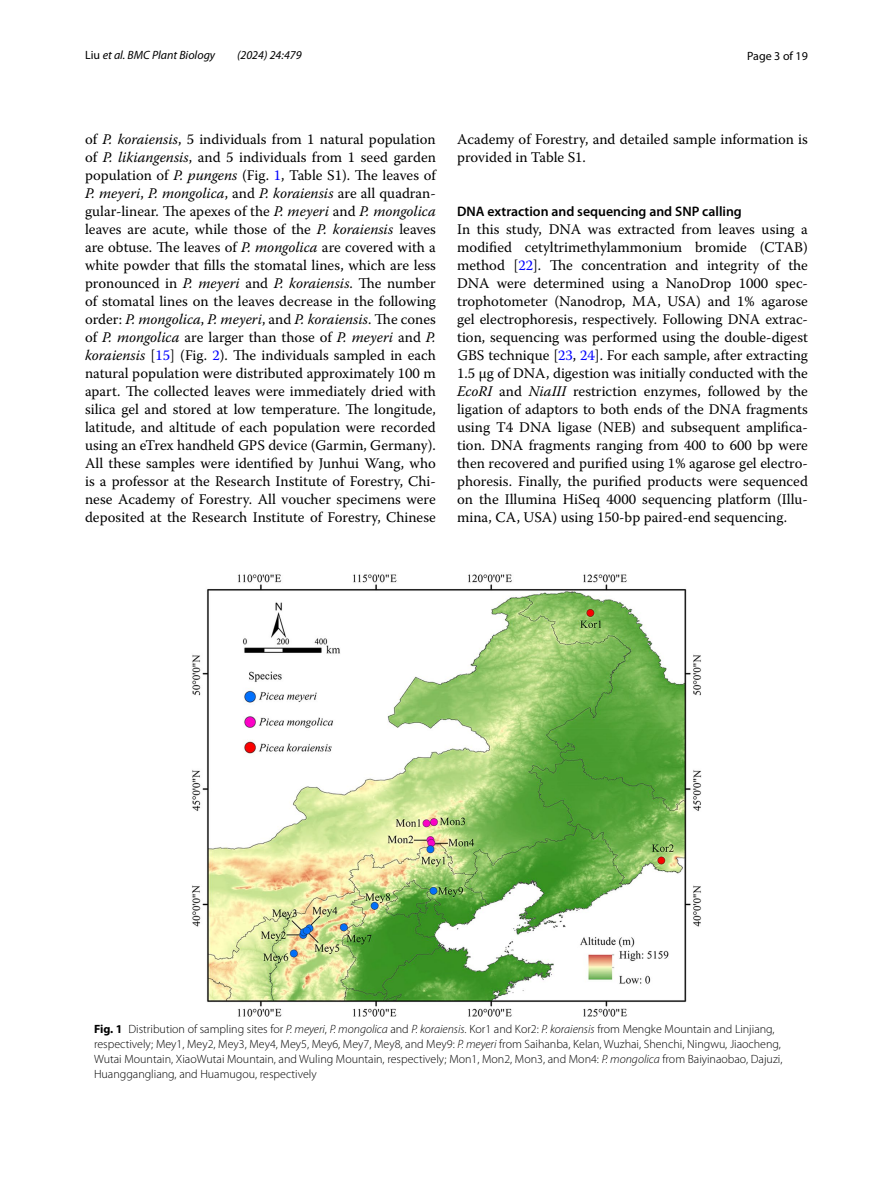
<style>
.page{position:relative;width:893px;height:1187px;background:#fff}
.page>*{position:absolute;margin:0;border:0;box-sizing:border-box;transform-origin:0 0}
.t1{font:14.7px/18px "Warnock Pro";color:#000;text-align:justify}
.t2{font:600 13.8px "Myriad Pro";color:#000}
.t3{font:300 12px/15px "Myriad Pro";color:#000}
.t4{font:italic 12px "Myriad Pro";color:#000}
.t5{font:12px "Myriad Pro";color:#000}
.s1{font-style:normal}
.s2{font-style:italic}
.s3{color:#00f}
.s4{font-weight:700}
</style>
<div class="page">
<img style="left:192px;top:574px;width:510px;height:443px">
<p class="t4" style="left:85px;top:48px;width:132px"><span class="s1">Liu</span> et al. BMC Plant Biology</p>
<p class="t4" style="left:237px;top:48px;width:66px">(2024) 24:479</p>
<p class="t5" style="left:747px;top:48px;width:62px">Page 3 of 19</p>
<p class="t1" style="left:85px;top:130px;width:352px">of <span class="s2">P. koraiensis</span>, 5 individuals from 1 natural population of <span class="s2">P. likiangensis</span>, and 5 individuals from 1 seed garden population of <span class="s2">P. pungens</span> (Fig. <span class="s3">1</span>, Table S1). The leaves of <span class="s2">P. meyeri</span>, <span class="s2">P. mongolica</span>, and <span class="s2">P. koraiensis</span> are all quadran&shy;gular-linear. The apexes of the <span class="s2">P. meyeri</span> and <span class="s2">P. mongolica </span>leaves are acute, while those of the <span class="s2">P. koraiensis</span> leaves are obtuse. The leaves of <span class="s2">P. mongolica</span> are covered with a white powder that fills the stomatal lines, which are less pronounced in <span class="s2">P. meyeri</span> and <span class="s2">P. koraiensis</span>. The number of stomatal lines on the leaves decrease in the following order: <span class="s2">P. mongolica</span>, <span class="s2">P. meyeri</span>, and <span class="s2">P. koraiensis</span>. The cones of <span class="s2">P. mongolica</span> are larger than those of <span class="s2">P. meyeri</span> and <span class="s2">P. koraiensis</span> [<span class="s3">15</span>] (Fig. <span class="s3">2</span>). The individuals sampled in each natural population were distributed approximately 100 m apart. The collected leaves were immediately dried with silica gel and stored at low temperature. The longitude, latitude, and altitude of each population were recorded using an eTrex handheld GPS device (Garmin, Germany).<br>All these samples were identified by Junhui Wang, who is a professor at the Research Institute of Forestry, Chi&shy;nese Academy of Forestry. All voucher specimens were deposited at the Research Institute of Forestry, Chinese</p>
<p class="t1" style="left:457px;top:130px;width:352px">Academy of Forestry, and detailed sample information is provided in Table S1.</p>
<p class="t2" style="left:457px;top:202px;width:286px">DNA extraction and sequencing and SNP calling</p>
<p class="t1" style="left:457px;top:220px;width:352px">In this study, DNA was extracted from leaves using a modified cetyltrimethylammonium bromide (CTAB) method [<span class="s3">22</span>]. The concentration and integrity of the DNA were determined using a NanoDrop 1000 spec&shy;trophotometer (Nanodrop, MA, USA) and 1% agarose gel electrophoresis, respectively. Following DNA extrac&shy;tion, sequencing was performed using the double-digest GBS technique [<span class="s3">23</span>, <span class="s3">24</span>]. For each sample, after extracting 1.5 µg of DNA, digestion was initially conducted with the <span class="s2">EcoRI</span> and <span class="s2">NiaIII</span> restriction enzymes, followed by the ligation of adaptors to both ends of the DNA fragments using T4 DNA ligase (NEB) and subsequent amplifica&shy;tion. DNA fragments ranging from 400 to 600 bp were then recovered and purified using 1% agarose gel electro&shy;phoresis. Finally, the purified products were sequenced on the Illumina HiSeq 4000 sequencing platform (Illu&shy;mina, CA, USA) using 150-bp paired-end sequencing.</p>
<p class="t3" style="left:94px;top:1021px;width:690px"><span class="s4">Fig. 1</span> Distribution of sampling sites for <span class="s2">P. meyeri</span>, <span class="s2">P. mongolica</span> and <span class="s2">P. koraiensis</span>. Kor1 and Kor2: <span class="s2">P. koraiensis</span> from Mengke Mountain and Linjiang, respectively; Mey1, Mey2, Mey3, Mey4, Mey5, Mey6, Mey7, Mey8, and Mey9: <span class="s2">P. meyeri</span> from Saihanba, Kelan, Wuzhai, Shenchi, Ningwu, Jiaocheng, Wutai Mountain, XiaoWutai Mountain, and Wuling Mountain, respectively; Mon1, Mon2, Mon3, and Mon4: <span class="s2">P. mongolica</span> from Baiyinaobao, Dajuzi, Huanggangliang, and Huamugou, respectively</p>
</div>
